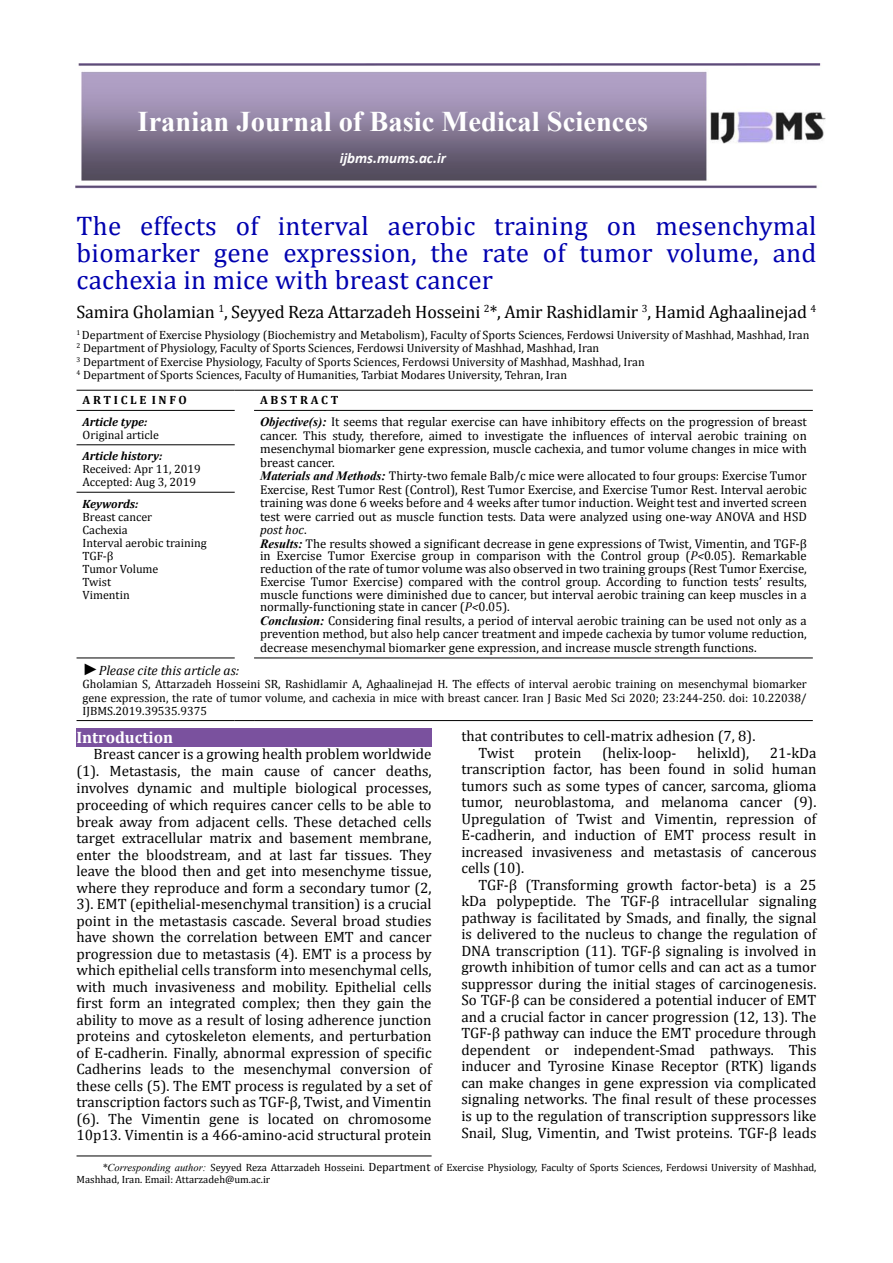
<style>
.page{position:relative;width:893px;height:1263px;background:#fff}
.page>*{position:absolute;margin:0;border:0;box-sizing:border-box;transform-origin:0 0}
.t1{font:700 28.5px "Times New Roman";color:#fff}
.t2{font:27px/27px "Cambria";letter-spacing:.01em;color:#0000af;text-align:justify}
.t3{font:18px "Cambria";letter-spacing:-.01em;color:#000}
.t4{font:700 16.5px "Cambria";color:#fff}
.t5{font:15px/16.5px "Cambria";color:#000;text-align:justify}
.t6{font:italic 700 15px "Calibri";color:#fff}
.t7{font:italic 13.5px "Cambria";color:#000}
.t8{font:12.75px/13.2px "Cambria";color:#000}
.t9{font:12px/13px "Cambria";color:#000}
.t10{font:12px/13px "Cambria Math";color:#000}
.t11{font:italic 700 12px "Cambria";color:#000}
.t12{font:700 12px "Cambria";color:#000}
.t13{font:10.5px/12.6px "Cambria";color:#000}
.s1{font-family:"Times New Roman";font-weight:700;font-style:italic}
.s2{font-style:italic}
.s3{font-family:"Times New Roman";font-size:16.5px}
.s4{font-family:"Times New Roman";font-style:italic}
.s5{font-size:12px}
</style>
<div class="page">
<hr style="left:77px;top:1156px;width:355px;height:1px;background:#000">
<img style="left:75px;top:64px;width:750px;height:125px">
<hr style="left:77px;top:390px;width:158px;height:1px;background:#000">
<svg style="left:235px;top:390px;width:19px;height:1px"></svg>
<hr style="left:254px;top:390px;width:559px;height:1px;background:#000">
<hr style="left:77px;top:410px;width:158px;height:1px;background:#000">
<hr style="left:77px;top:444px;width:158px;height:1px;background:#000">
<hr style="left:254px;top:410px;width:559px;height:1px;background:#000">
<hr style="left:77px;top:492px;width:158px;height:1px;background:#000">
<hr style="left:77px;top:720px;width:158px;height:1px;background:#000">
<svg style="left:235px;top:720px;width:19px;height:1px"></svg>
<hr style="left:254px;top:720px;width:559px;height:1px;background:#000">
<hr style="left:77px;top:657px;width:158px;height:1px;background:#000">
<hr style="left:254px;top:657px;width:559px;height:1px;background:#000">
<div style="left:77px;top:728px;width:355px;height:19px;background:#7a519e"></div>
<h1 class="t1" style="left:138px;top:102px;width:512px">Iranian Journal of Basic Medical Sciences</h1>
<p class="t6" style="left:340px;top:149px;width:108px">ijbms.mums.ac.ir</p>
<h2 class="t2" style="left:77px;top:212px;width:741px">The effects of interval aerobic training on mesenchymal biomarker gene expression, the rate of tumor volume, and cachexia in mice with breast cancer</h2>
<p class="t3" style="left:77px;top:301px;width:741px">Samira Gholamian <sup>1</sup>, Seyyed Reza Attarzadeh Hosseini <sup>2</sup>*, Amir Rashidlamir <sup>3</sup>, Hamid Aghaalinejad <sup>4</sup></p>
<p class="t9" style="left:77px;top:328px;width:734px;line-height:13.5px"><sup>1</sup> Department of Exercise Physiology (Biochemistry and Metabolism), Faculty of Sports Sciences, Ferdowsi University of Mashhad, Mashhad, Iran <sup>2</sup> Department of Physiology, Faculty of Sports Sciences, Ferdowsi University of Mashhad, Mashhad, Iran<br><sup>3</sup> Department of Exercise Physiology, Faculty of Sports Sciences, Ferdowsi University of Mashhad, Mashhad, Iran<br><sup>4</sup> Department of Sports Sciences, Faculty of Humanities, Tarbiat Modares University, Tehran, Iran</p>
<p class="t12" style="left:83px;top:392px;width:106px">A R T I C L E I N F O</p>
<p class="t12" style="left:260px;top:392px;width:80px">A B S T R A C T</p>
<p class="t11" style="left:83px;top:413px;width:66px">Article type:</p>
<p class="t10" style="left:83px;top:428px;width:78px">Original article</p>
<p class="t8" style="left:260px;top:415px;width:548px"><span class="s1">Objective(s):</span> It seems that regular exercise can have inhibitory effects on the progression of breast cancer. This study, therefore, aimed to investigate the influences of interval aerobic training on mesenchymal biomarker gene expression, muscle cachexia, and tumor volume changes in mice with breast cancer.<br><span class="s1">Materials and Methods:</span> Thirty-two female Balb/c mice were allocated to four groups: Exercise Tumor Exercise, Rest Tumor Rest (Control), Rest Tumor Exercise, and Exercise Tumor Rest. Interval aerobic training was done 6 weeks before and 4 weeks after tumor induction. Weight test and inverted screen test were carried out as muscle function tests. Data were analyzed using one-way ANOVA and HSD <span class="s2">post hoc</span>.<br><span class="s1">Results:</span> The results showed a significant decrease in gene expressions of Twist, Vimentin, and TGF-β in Exercise Tumor Exercise group in comparison with the Control group (<span class="s2">P&lt;</span>0.05). Remarkable reduction of the rate of tumor volume was also observed in two training groups (Rest Tumor Exercise, Exercise Tumor Exercise) compared with the control group. According to function tests’ results, muscle functions were diminished due to cancer, but interval aerobic training can keep muscles in a normally-functioning state in cancer (<span class="s2">P&lt;</span>0.05).<br><span class="s1">Conclusion:</span> Considering final results, a period of interval aerobic training can be used not only as a prevention method, but also help cancer treatment and impede cachexia by tumor volume reduction, decrease mesenchymal biomarker gene expression, and increase muscle strength functions.</p>
<p class="t11" style="left:83px;top:448px;width:81px">Article history:</p>
<p class="t10" style="left:83px;top:462px;width:120px">Received: Apr 11, 2019<br>Accepted: Aug 3, 2019</p>
<p class="t11" style="left:83px;top:495px;width:57px">Keywords:</p>
<p class="t9" style="left:83px;top:510px;width:126px">Breast cancer<br>Cachexia<br>Interval aerobic training<br>TGF-β<br>Tumor Volume<br>Twist<br>Vimentin</p>
<p class="t7" style="left:83px;top:661px;width:158px"><span class="s3">►</span>Please cite this article as:</p>
<p class="t10" style="left:83px;top:678px;width:726px;text-align:justify">Gholamian S, Attarzadeh Hosseini SR, Rashidlamir A, Aghaalinejad H. The effects of interval aerobic training on mesenchymal biomarker gene expression, the rate of tumor volume, and cachexia in mice with breast cancer. Iran J Basic Med Sci 2020; 23:244-250. doi: 10.22038/ IJBMS.2019.39535.9375</p>
<p class="t4" style="left:77px;top:725px;width:98px">Introduction</p>
<p class="t5" style="left:77px;top:746px;width:357px;text-indent:17px">Breast cancer is a growing health problem worldwide (1). Metastasis, the main cause of cancer deaths, involves dynamic and multiple biological processes, proceeding of which requires cancer cells to be able to break away from adjacent cells. These detached cells target extracellular matrix and basement membrane, enter the bloodstream, and at last far tissues. They leave the blood then and get into mesenchyme tissue, where they reproduce and form a secondary tumor (2, 3). EMT (epithelial-mesenchymal transition) is a crucial point in the metastasis cascade. Several broad studies have shown the correlation between EMT and cancer progression due to metastasis (4). EMT is a process by which epithelial cells transform into mesenchymal cells, with much invasiveness and mobility. Epithelial cells first form an integrated complex; then they gain the ability to move as a result of losing adherence junction proteins and cytoskeleton elements, and perturbation of E-cadherin. Finally, abnormal expression of specific Cadherins leads to the mesenchymal conversion of these cells (5). The EMT process is regulated by a set of transcription factors such as TGF-β, Twist, and Vimentin (6). The Vimentin gene is located on chromosome 10p13. Vimentin is a 466-amino-acid structural protein</p>
<p class="t5" style="left:478px;top:728px;width:279px;text-indent:-17px">that contributes to cell-matrix adhesion (7, 8).<br>Twist</p>
<p class="t5" style="left:535px;top:744px;width:49px">protein</p>
<p class="t5" style="left:602px;top:744px;width:76px">(helix-loop-</p>
<p class="t5" style="left:697px;top:744px;width:54px">helixld),</p>
<p class="t5" style="left:461px;top:744px;width:357px;text-indent:308px">21-kDa transcription factor, has been found in solid human tumors such as some types of cancer, sarcoma, glioma tumor, neuroblastoma, and melanoma cancer (9).<br>Upregulation of Twist and Vimentin, repression of E-cadherin, and induction of EMT process result in increased invasiveness and metastasis of cancerous cells (10).</p>
<p class="t5" style="left:461px;top:876px;width:357px;text-indent:17px">TGF-β (Transforming growth factor-beta) is a 25 kDa polypeptide. The TGF-β intracellular signaling pathway is facilitated by Smads, and finally, the signal is delivered to the nucleus to change the regulation of DNA transcription (11). TGF-β signaling is involved in growth inhibition of tumor cells and can act as a tumor suppressor during the initial stages of carcinogenesis.<br>So TGF-β can be considered a potential inducer of EMT and a crucial factor in cancer progression (12, 13). The TGF-β pathway can induce the EMT procedure through dependent or independent-Smad pathways. This inducer and Tyrosine Kinase Receptor (RTK) ligands can make changes in gene expression via complicated signaling networks. The final result of these processes is up to the regulation of transcription suppressors like Snail, Slug, Vimentin, and Twist proteins. TGF-β leads</p>
<p class="t13" style="left:77px;top:1161px;width:741px;text-indent:26px"><span class="s4">*Corresponding author:</span> Seyyed Reza Attarzadeh Hosseini. <span class="s5">Department</span> of Exercise Physiology, Faculty of Sports Sciences, Ferdowsi University of Mashhad,<br>Mashhad, Iran. Email: Attarzadeh@um.ac.ir</p>
</div>
